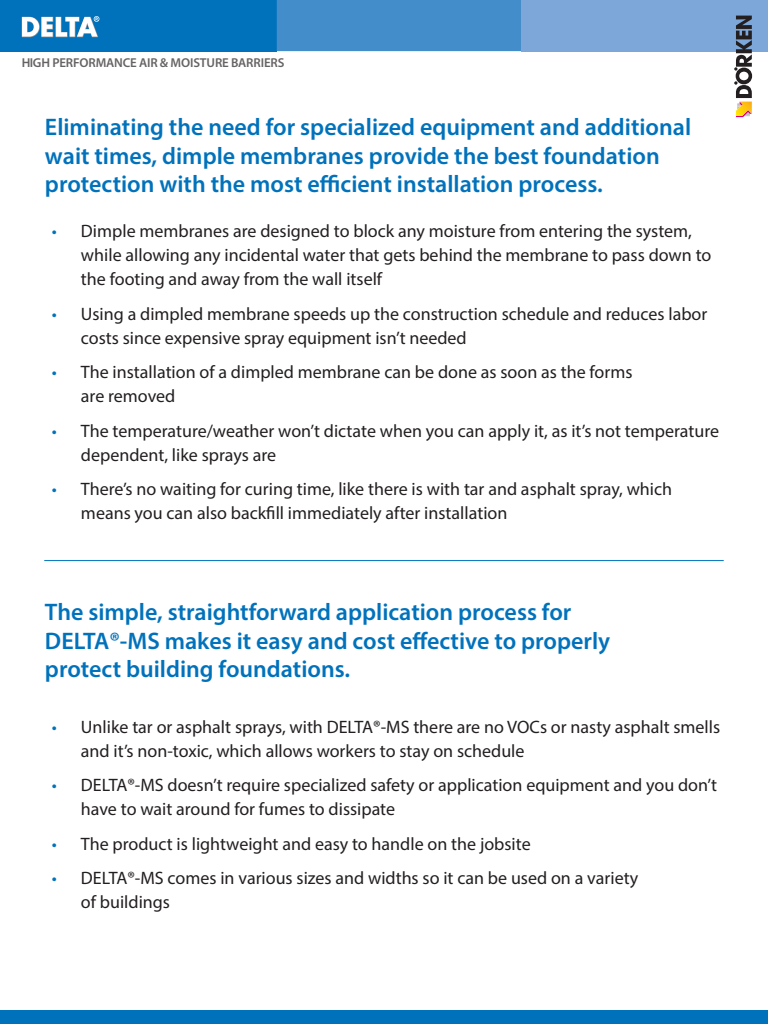
<style>
.page{position:relative;width:768px;height:1024px;background:#fff}
.page>*{position:absolute;margin:0;border:0;box-sizing:border-box;transform-origin:0 0}
.t1{font:600 24px/28.5px "Myriad Pro";color:#0072bc}
.t2{font:18px/24px "Myriad Pro";color:#231f20}
.t3{font:600 12.9px "Myriad Pro";letter-spacing:-.01em;color:#231f20}
.s1{color:#0072bc}
</style>
<div class="page">
<div style="left:0;top:0;width:277px;height:51px;background:#0072bc"></div>
<div style="left:277px;top:0;width:245px;height:51px;background:#448dcb"></div>
<div style="left:522px;top:0;width:246px;height:51px;background:#7ca7d8"></div>
<svg style="left:22px;top:16px;width:77px;height:21px"></svg>
<svg style="left:734px;top:16px;width:18px;height:101px"></svg>
<div style="left:0;top:1010px;width:768px;height:14px;background:#0072bc"></div>
<hr style="left:44px;top:560px;width:680px;height:1px;background:#0072bc">
<p class="t3" style="left:21px;top:55px;width:265px">HIGH PERFORMANCE AIR &amp; MOISTURE BARRIERS</p>
<p class="t1" style="left:45px;top:112px;width:648px">Eliminating the need for specialized equipment and additional wait times, dimple membranes provide the best foundation protection with the most efficient installation process.</p>
<p class="t2" style="left:81px;top:219px;width:632px;text-indent:-29px"><span class="s1">•</span> Dimple membranes are designed to block any moisture from entering the system, while allowing any incidental water that gets behind the membrane to pass down to the footing and away from the wall itself</p>
<p class="t2" style="left:81px;top:301px;width:628px;text-indent:-29px"><span class="s1">•</span> Using a dimpled membrane speeds up the construction schedule and reduces labor costs since expensive spray equipment isn’t needed</p>
<p class="t2" style="left:81px;top:360px;width:553px;text-indent:-29px"><span class="s1">•</span> The installation of a dimpled membrane can be done as soon as the forms are removed</p>
<p class="t2" style="left:81px;top:418px;width:640px;text-indent:-29px"><span class="s1">•</span> The temperature/weather won’t dictate when you can apply it, as it’s not temperature dependent, like sprays are</p>
<p class="t2" style="left:81px;top:477px;width:593px;text-indent:-29px"><span class="s1">•</span> There’s no waiting for curing time, like there is with tar and asphalt spray, which means you can also backfill immediately after installation</p>
<p class="t1" style="left:45px;top:597px;width:567px">The simple, straightforward application process for<br>DELTA®-MS makes it easy and cost effective to properly protect building foundations.</p>
<p class="t2" style="left:81px;top:715px;width:641px;text-indent:-29px"><span class="s1">•</span> Unlike tar or asphalt sprays, with DELTA®-MS there are no VOCs or nasty asphalt smells and it’s non-toxic, which allows workers to stay on schedule</p>
<p class="t2" style="left:81px;top:773px;width:638px;text-indent:-29px"><span class="s1">•</span> DELTA®-MS doesn’t require specialized safety or application equipment and you don’t have to wait around for fumes to dissipate</p>
<p class="t2" style="left:52px;top:832px;width:480px"><span class="s1">•</span> The product is lightweight and easy to handle on the jobsite</p>
<p class="t2" style="left:81px;top:866px;width:559px;text-indent:-29px"><span class="s1">•</span> DELTA®-MS comes in various sizes and widths so it can be used on a variety of buildings</p>
</div>
